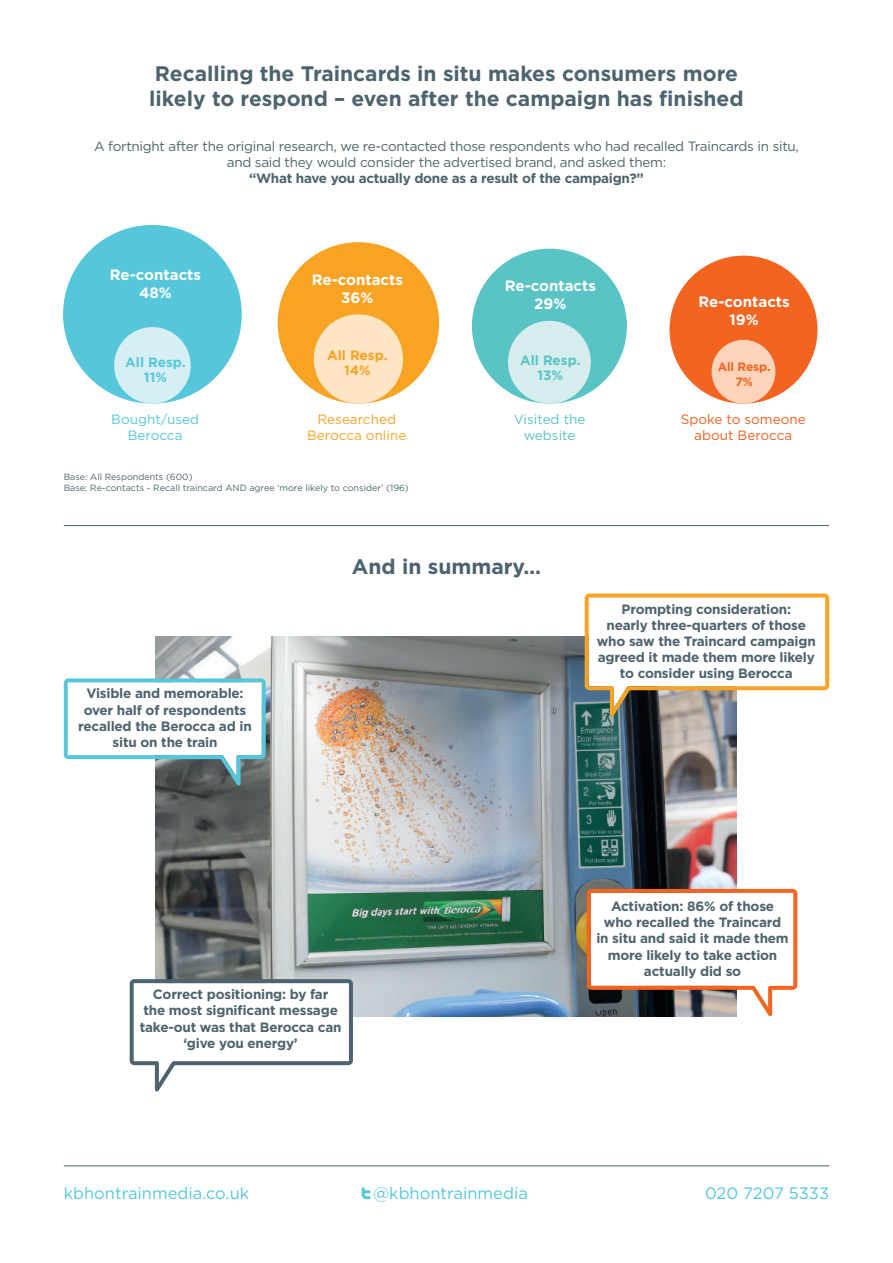
<style>
.page{position:relative;width:893px;height:1263px;background:#fff}
.page>*{position:absolute;margin:0;border:0;box-sizing:border-box;transform-origin:0 0}
.t1{font:700 21px/25.2px "Gotham";color:#4d636d}
.t2{font:16.5px "Gotham";color:#56c7db}
.t3{font:700 15px/18px "Gotham";color:#fff;text-align:center}
.t4{font:700 13.5px/16.2px "Gotham";letter-spacing:-.015em;color:#4d636d;text-align:center}
.t5{font:13.5px/16.2px "Gotham";letter-spacing:-.02em;color:#4d636d;text-align:center}
.t6{font:13.5px/16.2px "Gotham";color:#f25e21;text-align:center}
.t7{font:13.5px/16.2px "Gotham";color:#f9a325;text-align:center}
.t8{font:13.5px/16.2px "Gotham";color:#56c7db;text-align:center}
.t9{font:13.5px/16.2px "Gotham";color:#5ac3c5;text-align:center}
.t10{font:700 13.5px/15px "Gotham";color:#56c7db;text-align:center}
.t11{font:700 13.5px/15px "Gotham";color:#f9a325;text-align:center}
.t12{font:700 13.5px/15px "Gotham";color:#5ac3c5;text-align:center}
.t13{font:700 12px/15px "Gotham";letter-spacing:-.01em;color:#f36421;text-align:center}
.t14{font:9px/10.8px "Gotham";color:#4d636d}
</style>
<div class="page">
<img style="left:156px;top:636px;width:581px;height:380px">
<svg style="left:64px;top:678px;width:202px;height:107px"></svg>
<svg style="left:585px;top:593px;width:244px;height:123px"></svg>
<svg style="left:130px;top:979px;width:223px;height:112px"></svg>
<svg style="left:587px;top:889px;width:210px;height:127px"></svg>
<hr style="left:64px;top:525px;width:765px;height:1px;background:#4d636d">
<div style="left:63px;top:225px;width:179px;height:179px;background:#56c7db;border-radius:50%"></div>
<div style="left:278px;top:242px;width:161px;height:162px;background:#f9a325;border-radius:50%"></div>
<div style="left:472px;top:249px;width:155px;height:155px;background:#5ac3c5;border-radius:50%"></div>
<div style="left:669px;top:256px;width:148px;height:148px;background:#f36421;border-radius:50%"></div>
<div style="left:114px;top:327px;width:77px;height:77px;background:#d6eff5;border-radius:50%"></div>
<div style="left:314px;top:314px;width:89px;height:90px;background:#fee5c3;border-radius:50%"></div>
<div style="left:508px;top:321px;width:83px;height:83px;background:#d6edee;border-radius:50%"></div>
<div style="left:712px;top:340px;width:63px;height:64px;background:#fdd4b9;border-radius:50%"></div>
<hr style="left:64px;top:1165px;width:765px;height:1px;background:#4d636d">
<svg style="left:362px;top:1187px;width:9px;height:12px"></svg>
<h1 class="t1" style="left:149px;top:60px;width:596px">Recalling the Traincards in situ makes consumers more likely to respond – even after the campaign has finished</h1>
<p class="t5" style="left:94px;top:138px;width:706px">A fortnight after the original research, we re-contacted those respondents who had recalled Traincards in situ, and said they would consider the advertised brand, and asked them:</p>
<p class="t4" style="left:249px;top:170px;width:396px">“What have you actually done as a result of the campaign?”</p>
<p class="t3" style="left:110px;top:266px;width:93px">Re-contacts<br>48%</p>
<p class="t3" style="left:312px;top:270px;width:93px">Re-contacts<br>36%</p>
<p class="t3" style="left:505px;top:277px;width:93px">Re-contacts<br>29%</p>
<p class="t3" style="left:699px;top:293px;width:93px">Re-contacts<br>19%</p>
<p class="t10" style="left:125px;top:354px;width:62px">All Resp.<br>11%</p>
<p class="t11" style="left:327px;top:348px;width:62px">All Resp.<br>14%</p>
<p class="t12" style="left:520px;top:352px;width:62px">All Resp.<br>13%</p>
<p class="t13" style="left:718px;top:359px;width:54px">All Resp.<br>7%</p>
<p class="t8" style="left:111px;top:411px;width:89px">Bought/used<br>Berocca</p>
<p class="t7" style="left:307px;top:411px;width:101px">Researched<br>Berocca online</p>
<p class="t9" style="left:514px;top:411px;width:73px">Visited the website</p>
<p class="t6" style="left:681px;top:411px;width:127px">Spoke to someone about Berocca</p>
<p class="t14" style="left:64px;top:471px;width:347px">Base: All Respondents (600)<br>Base: Re-contacts - Recall traincard AND agree ‘more likely to consider’ (196)</p>
<p class="t4" style="left:78px;top:685px;width:175px">Visible and memorable: over half of respondents recalled the Berocca ad in situ on the train</p>
<h1 class="t1" style="left:352px;top:554px;width:191px">And in summary…</h1>
<p class="t4" style="left:597px;top:601px;width:221px">Prompting consideration:<br>nearly three-quarters of those who saw the Traincard campaign agreed it made them more likely to consider using Berocca</p>
<p class="t4" style="left:140px;top:986px;width:203px">Correct positioning: by far<br>the most significant message take-out was that Berocca can ‘give you energy’</p>
<p class="t4" style="left:596px;top:898px;width:194px">Activation: 86% of those who recalled the Traincard in situ and said it made them more likely to take action actually did so</p>
<p class="t2" style="left:64px;top:1182px;width:187px">kbhontrainmedia.co.uk</p>
<p class="t2" style="left:373px;top:1183px;width:156px">@kbhontrainmedia</p>
<p class="t2" style="left:705px;top:1182px;width:126px">020 7207 5333</p>
</div>
